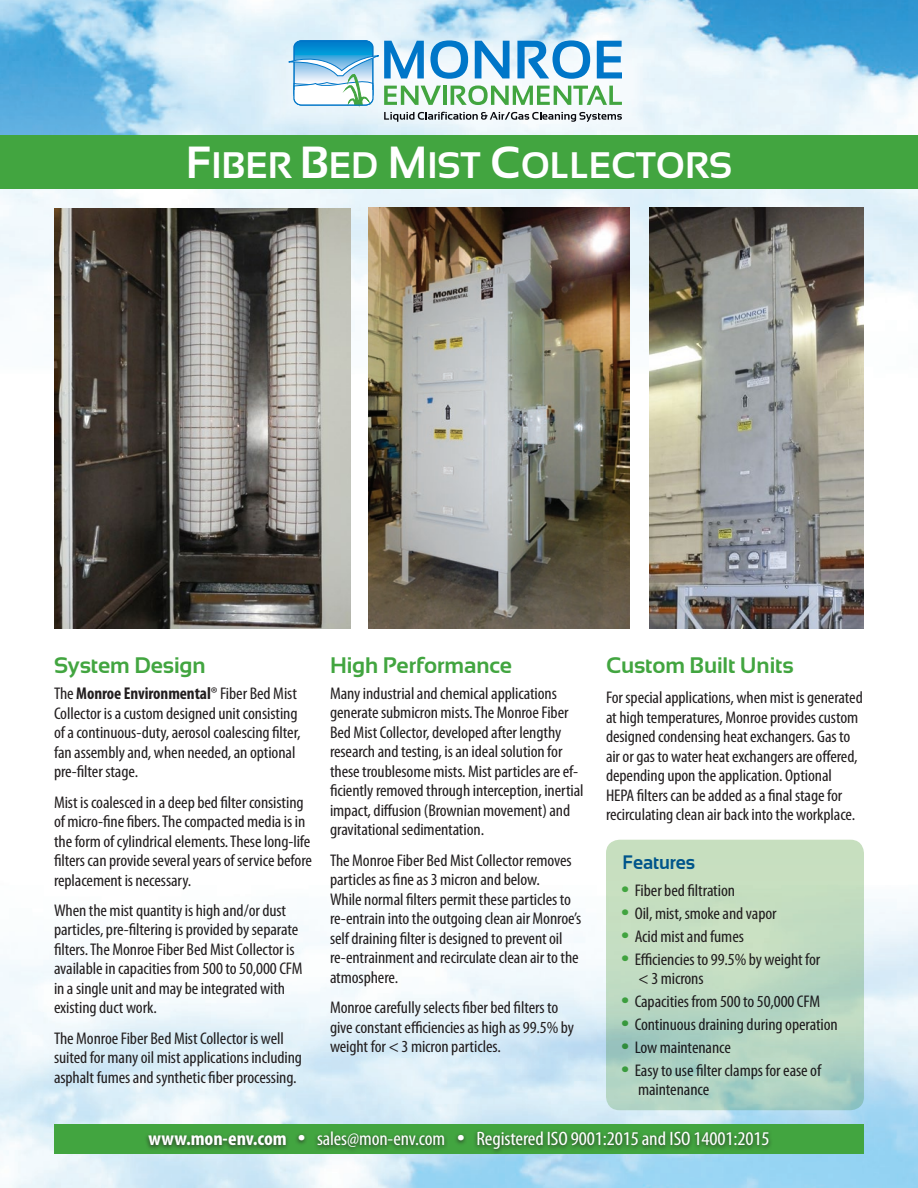
<style>
.page{position:relative;width:918px;height:1188px;background:#fff}
.page>*{position:absolute;margin:0;border:0;box-sizing:border-box;transform-origin:0 0}
.Reverse_Header{font:700 36.9px "Sansation";color:#fff}
.SH_green_363_15_17{font:700 22.5px "Sansation";letter-spacing:-.005em;color:#42a540}
.new_ME_Body_cond_11{font:700 22.5px "Sansation";letter-spacing:-.005em;color:#42a540}
.t1{font:condensed 19.5px "Myriad Pro";letter-spacing:-.005em;color:#fff;scale:1.05 1}
.t2{font:700 19.5px "Sansation";letter-spacing:-.005em;color:#00558b;scale:.95 1}
.new_ME_Body_cond_11-2{font:700 condensed 17.1px "Myriad Pro";letter-spacing:-.005em;color:#231f20}
.new_ME_Body_cond_11-3{font:condensed 16.95px/19.5px "Myriad Pro";letter-spacing:-.005em;color:#231f20;scale:1.06 1}
.s1{font-size:45px}
.s2{font-weight:400;font-size:16.95px}
.s3{font-weight:400}
.s4{font-size:30px;color:#42a540}
.s5{font-weight:700}
.s6{font-size:28.5px}
</style>
<div class="page">
<img style="left:0;top:0;width:918px;height:1188px">
<div style="left:54px;top:1124px;width:810px;height:30px;background:#42a540"></div>
<svg style="left:270px;top:32px;width:381px;height:100px"></svg>
<svg style="left:288px;top:40px;width:334px;height:83px"></svg>
<div style="left:0;top:135px;width:918px;height:54px;background:#42a540"></div>
<div style="left:145px;top:1129px;width:628px;height:26px;background:#231f20;opacity:.79"></div>
<img style="left:368px;top:208px;width:262px;height:420px">
<img style="left:649px;top:208px;width:214px;height:420px">
<img style="left:54px;top:208px;width:297px;height:420px">
<svg style="left:606px;top:840px;width:258px;height:270px;background:#bbd8c1"></svg>
<p class="Reverse_Header" style="left:186px;top:144px;width:548px"><span class="s1">F</span>IBER <span class="s1">B</span>ED <span class="s1">M</span>IST <span class="s1">C</span>OLLECTORS</p>
<p class="SH_green_363_15_17" style="left:54px;top:653px;width:153px">System Design</p>
<p class="new_ME_Body_cond_11-2" style="left:54px;top:683px;width:244px"><span class="s2">The</span> Monroe Environmental<span class="s3">®</span> <span class="s2">Fiber Bed Mist</span></p>
<p class="new_ME_Body_cond_11-3" style="left:54px;top:703px;width:234px">Collector is a custom designed unit consisting of a continuous-duty, aerosol coalescing filter, fan assembly and, when needed, an optional pre-filter stage.</p>
<p class="new_ME_Body_cond_11-3" style="left:54px;top:792px;width:245px">Mist is coalesced in a deep bed filter consisting of micro-fine fibers. The compacted media is in the form of cylindrical elements. These long-life filters can provide several years of service before replacement is necessary.</p>
<p class="new_ME_Body_cond_11-3" style="left:54px;top:900px;width:236px">When the mist quantity is high and/or dust particles, pre-filtering is provided by separate filters. The Monroe Fiber Bed Mist Collector is available in capacities from 500 to 50,000 CFM in a single unit and may be integrated with existing duct work.</p>
<p class="new_ME_Body_cond_11-3" style="left:54px;top:1028px;width:236px">The Monroe Fiber Bed Mist Collector is well suited for many oil mist applications including asphalt fumes and synthetic fiber processing.</p>
<p class="SH_green_363_15_17" style="left:330px;top:653px;width:184px">High Performance</p>
<p class="new_ME_Body_cond_11-3" style="left:330px;top:683px;width:241px">Many industrial and chemical applications generate submicron mists. The Monroe Fiber Bed Mist Collector, developed after lengthy research and testing, is an ideal solution for these troublesome mists. Mist particles are ef&shy;ficiently removed through interception, inertial impact, diffusion (Brownian movement) and gravitational sedimentation.</p>
<p class="new_ME_Body_cond_11-3" style="left:330px;top:850px;width:239px">The Monroe Fiber Bed Mist Collector removes particles as fine as 3 micron and below.<br>While normal filters permit these particles to re-entrain into the outgoing clean air Monroe’s self draining filter is designed to prevent oil re-entrainment and recirculate clean air to the atmosphere.</p>
<p class="new_ME_Body_cond_11-3" style="left:330px;top:997px;width:232px">Monroe carefully selects fiber bed filters to give constant efficiencies as high as 99.5% by weight for &lt; 3 micron particles.</p>
<p class="new_ME_Body_cond_11" style="left:606px;top:653px;width:189px">Custom Built Units</p>
<p class="new_ME_Body_cond_11-3" style="left:606px;top:688px;width:244px">For special applications, when mist is generated at high temperatures, Monroe provides custom designed condensing heat exchangers. Gas to air or gas to water heat exchangers are offered, depending upon the application. Optional HEPA filters can be added as a final stage for recirculating clean air back into the workplace.</p>
<p class="t2" style="left:623px;top:852px;width:78px">Features</p>
<p class="new_ME_Body_cond_11-3" style="left:621px;top:880px;width:109px"><span class="s4">•</span> Fiber bed filtration</p>
<p class="new_ME_Body_cond_11-3" style="left:621px;top:903px;width:148px"><span class="s4">•</span> Oil, mist, smoke and vapor</p>
<p class="new_ME_Body_cond_11-3" style="left:621px;top:926px;width:117px"><span class="s4">•</span> Acid mist and fumes</p>
<p class="new_ME_Body_cond_11-3" style="left:638px;top:950px;width:174px;line-height:18.8px;text-indent:-17px"><span class="s4">•</span> Efficiencies to 99.5% by weight for &lt; 3 microns</p>
<p class="new_ME_Body_cond_11-3" style="left:621px;top:991px;width:189px"><span class="s4">•</span> Capacities from 500 to 50,000 CFM</p>
<p class="new_ME_Body_cond_11-3" style="left:621px;top:1014px;width:206px"><span class="s4">•</span> Continuous draining during operation</p>
<p class="new_ME_Body_cond_11-3" style="left:621px;top:1037px;width:105px"><span class="s4">•</span> Low maintenance</p>
<p class="new_ME_Body_cond_11-3" style="left:638px;top:1061px;width:174px;line-height:18.8px;text-indent:-17px"><span class="s4">•</span> Easy to use filter clamps for ease of maintenance</p>
<p class="t1" style="left:148px;top:1127px;width:593px"><span class="s5">www.mon-env.com</span> <span class="s6">•</span> sales@mon-env.com <span class="s6">•</span> Registered ISO 9001:2015 and ISO 14001:2015</p>
</div>
